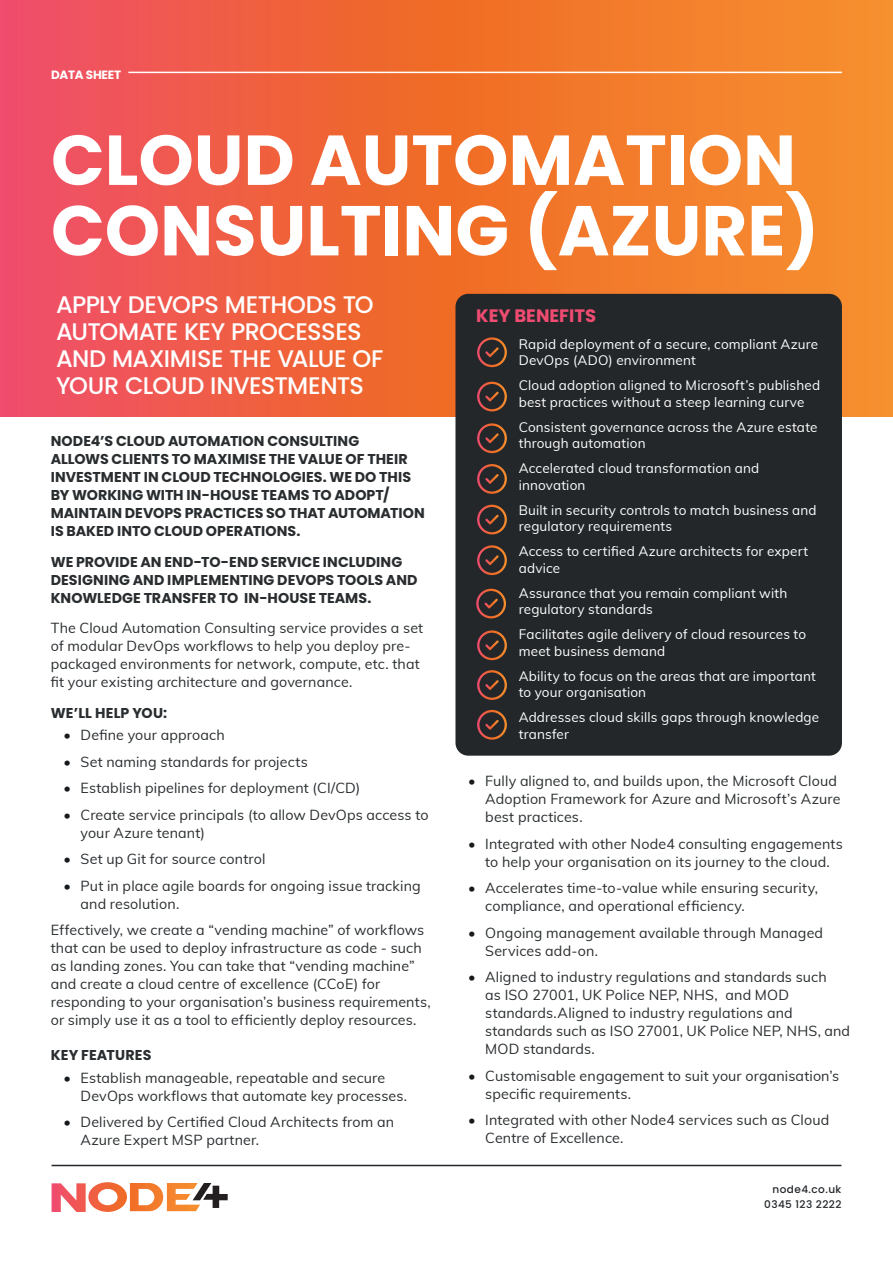
<style>
.page{position:relative;width:893px;height:1263px;background:#fff}
.page>*{position:absolute;margin:0;border:0;box-sizing:border-box;transform-origin:0 0}
.t1{font:700 70.5px/70.5px "Poppins";color:#fff}
.t2{font:500 24px/27px "Poppins";letter-spacing:-.025em;color:#fff}
.t3{font:700 18px "Poppins";color:#f04b70}
.t4{font:14.25px/18px "Muli";letter-spacing:.01em;color:#292d2f}
.t5{font:700 14.25px/18px "Poppins";color:#292d2f}
.t6{font:13.5px/16.5px "Muli";letter-spacing:.01em;color:#fff}
.t7{font:700 12px "Poppins";letter-spacing:-.02em;color:#fff}
.t8{font:500 10.5px/15px "Poppins";letter-spacing:.04em;color:#23272a;text-align:right}
.s1{font-weight:700;color:#161a1d}
</style>
<div class="page">
<svg style="left:0;top:0;width:893px;height:417px;background:#f16b3b"></svg>
<hr style="left:128px;top:72px;width:714px;height:1px;background:#fff">
<svg style="left:52px;top:1182px;width:176px;height:30px"></svg>
<hr style="left:52px;top:1165px;width:789px;height:1px;background:#23272a">
<div style="left:455px;top:294px;width:387px;height:462px;background:#23272a;border-radius:13px"></div>
<svg style="left:477px;top:337px;width:30px;height:30px"></svg>
<svg style="left:477px;top:423px;width:30px;height:30px"></svg>
<svg style="left:477px;top:545px;width:30px;height:30px"></svg>
<svg style="left:477px;top:464px;width:30px;height:30px"></svg>
<svg style="left:477px;top:382px;width:30px;height:29px"></svg>
<svg style="left:477px;top:710px;width:30px;height:30px"></svg>
<svg style="left:476px;top:589px;width:30px;height:29px"></svg>
<svg style="left:477px;top:630px;width:30px;height:30px"></svg>
<svg style="left:477px;top:505px;width:30px;height:29px"></svg>
<svg style="left:477px;top:670px;width:30px;height:30px"></svg>
<p class="t7" style="left:51px;top:68px;width:72px">DATA SHEET</p>
<h1 class="t1" style="left:51px;top:125px;width:770px">CLOUD AUTOMATION<br>CONSULTING (AZURE)</h1>
<h2 class="t2" style="left:56px;top:291px;width:329px">APPLY DEVOPS METHODS TO<br>AUTOMATE KEY PROCESSES<br>AND MAXIMISE THE VALUE OF<br>YOUR CLOUD INVESTMENTS</h2>
<p class="t3" style="left:476px;top:306px;width:121px">KEY BENEFITS</p>
<p class="t6" style="left:519px;top:335px;width:301px">Rapid deployment of a secure, compliant Azure<br>DevOps (ADO) environment</p>
<p class="t6" style="left:519px;top:377px;width:303px">Cloud adoption aligned to Microsoft’s published best practices without a steep learning curve</p>
<p class="t6" style="left:519px;top:418px;width:300px">Consistent governance across the Azure estate through automation</p>
<p class="t6" style="left:519px;top:460px;width:242px">Accelerated cloud transformation and innovation</p>
<p class="t6" style="left:519px;top:501px;width:299px">Built in security controls to match business and regulatory requirements</p>
<p class="t6" style="left:519px;top:543px;width:291px">Access to certified Azure architects for expert advice</p>
<p class="t6" style="left:519px;top:584px;width:270px">Assurance that you remain compliant with regulatory standards</p>
<p class="t6" style="left:519px;top:626px;width:289px">Facilitates agile delivery of cloud resources to meet business demand</p>
<p class="t6" style="left:519px;top:667px;width:299px">Ability to focus on the areas that are important to your organisation</p>
<p class="t6" style="left:519px;top:709px;width:302px">Addresses cloud skills gaps through knowledge transfer</p>
<p class="t4" style="left:485px;top:771px;width:357px;text-indent:-17px"><span class="s1">•</span> Fully aligned to, and builds upon, the Microsoft Cloud<br>Adoption Framework for Azure and Microsoft’s Azure best practices.</p>
<p class="t4" style="left:468px;top:834px;width:376px;text-align:center"><span class="s1">•</span> Integrated with other Node4 consulting engagements to help your organisation on its journey to the cloud.</p>
<p class="t4" style="left:485px;top:878px;width:334px;text-indent:-17px"><span class="s1">•</span> Accelerates time-to-value while ensuring security, compliance, and operational efficiency.</p>
<p class="t4" style="left:485px;top:923px;width:339px;text-indent:-17px"><span class="s1">•</span> Ongoing management available through Managed<br>Services add-on.</p>
<p class="t4" style="left:485px;top:967px;width:366px;text-indent:-17px"><span class="s1">•</span> Aligned to industry regulations and standards such<br>as ISO 27001, UK Police NEP, NHS, and MOD standards.Aligned to industry regulations and standards such as ISO 27001, UK Police NEP, NHS, and MOD standards.</p>
<p class="t4" style="left:485px;top:1066px;width:356px;text-indent:-17px"><span class="s1">•</span> Customisable engagement to suit your organisation’s specific requirements.</p>
<p class="t4" style="left:485px;top:1110px;width:346px;text-indent:-17px"><span class="s1">•</span> Integrated with other Node4 services such as Cloud<br>Centre of Excellence.</p>
<p class="t5" style="left:51px;top:432px;width:375px">NODE4’S CLOUD AUTOMATION CONSULTING<br>ALLOWS CLIENTS TO MAXIMISE THE VALUE OF THEIR INVESTMENT IN CLOUD TECHNOLOGIES. WE DO THIS BY WORKING WITH IN-HOUSE TEAMS TO ADOPT/ MAINTAIN DEVOPS PRACTICES SO THAT AUTOMATION IS BAKED INTO CLOUD OPERATIONS.</p>
<p class="t5" style="left:51px;top:553px;width:368px">WE PROVIDE AN END-TO-END SERVICE INCLUDING<br>DESIGNING AND IMPLEMENTING DEVOPS TOOLS AND<br>KNOWLEDGE TRANSFER TO IN-HOUSE TEAMS.</p>
<p class="t4" style="left:51px;top:618px;width:374px">The Cloud Automation Consulting service provides a set of modular DevOps workflows to help you deploy pre&shy;packaged environments for network, compute, etc. that fit your existing architecture and governance.</p>
<p class="t5" style="left:51px;top:704px;width:118px">WE’LL HELP YOU:</p>
<p class="t4" style="left:64px;top:725px;width:163px"><span class="s1">•</span> Define your approach</p>
<p class="t4" style="left:64px;top:752px;width:246px"><span class="s1">•</span> Set naming standards for projects</p>
<p class="t4" style="left:64px;top:778px;width:298px"><span class="s1">•</span> Establish pipelines for deployment (CI/CD)</p>
<p class="t4" style="left:81px;top:805px;width:349px;text-indent:-17px"><span class="s1">•</span> Create service principals (to allow DevOps access to your Azure tenant)</p>
<p class="t4" style="left:64px;top:849px;width:204px"><span class="s1">•</span> Set up Git for source control</p>
<p class="t4" style="left:81px;top:876px;width:342px;text-indent:-17px"><span class="s1">•</span> Put in place agile boards for ongoing issue tracking and resolution.</p>
<p class="t4" style="left:51px;top:920px;width:382px">Effectively, we create a “vending machine” of workflows that can be used to deploy infrastructure as code - such as landing zones. You can take that “vending machine” and create a cloud centre of excellence (CCoE) for responding to your organisation’s business requirements, or simply use it as a tool to efficiently deploy resources.</p>
<p class="t5" style="left:51px;top:1046px;width:102px">KEY FEATURES</p>
<p class="t4" style="left:81px;top:1068px;width:328px;text-indent:-17px"><span class="s1">•</span> Establish manageable, repeatable and secure<br>DevOps workflows that automate key processes.</p>
<p class="t4" style="left:81px;top:1112px;width:315px;text-indent:-17px"><span class="s1">•</span> Delivered by Certified Cloud Architects from an<br>Azure Expert MSP partner.</p>
<p class="t8" style="left:764px;top:1182px;width:79px">node4.co.uk<br>0345 123 2222</p>
</div>
